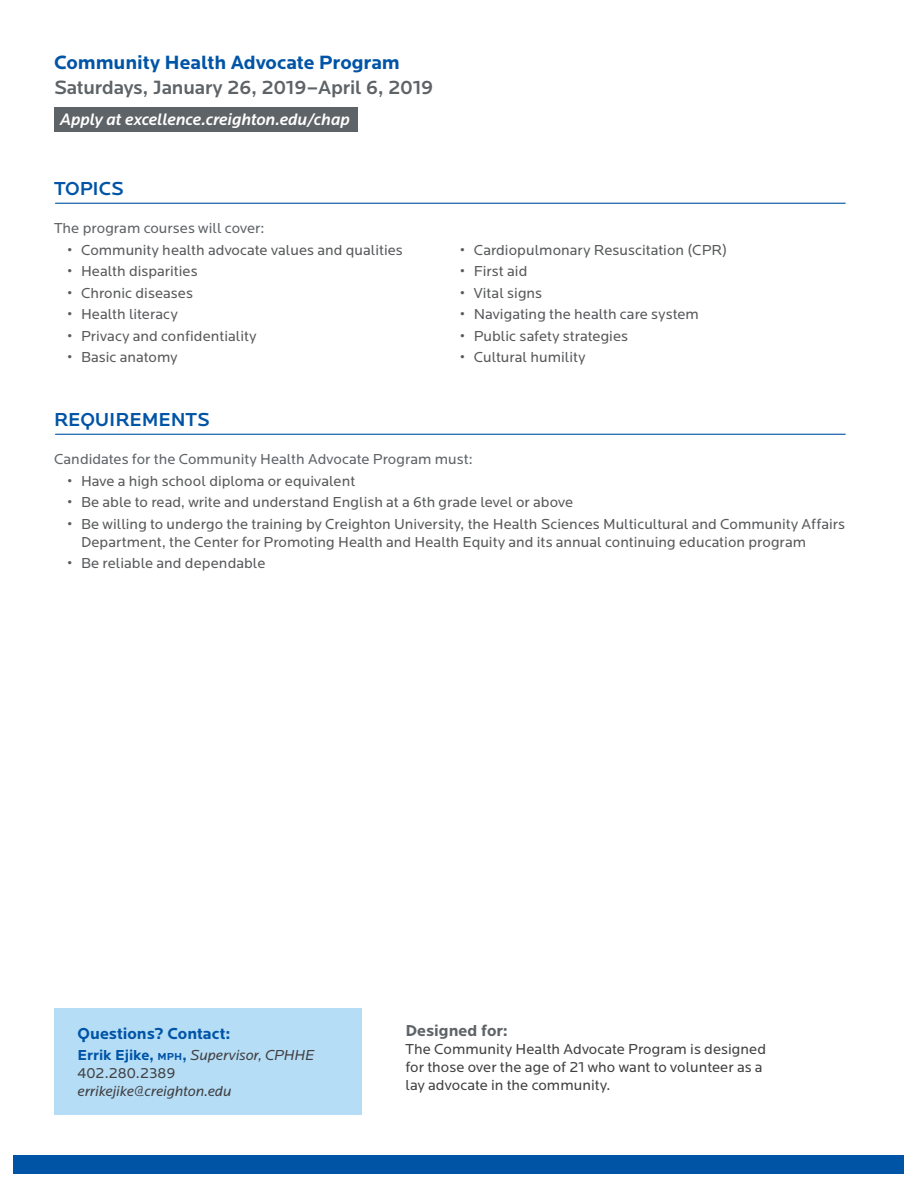
<style>
.page{position:relative;width:918px;height:1188px;background:#fff}
.page>*{position:absolute;margin:0;border:0;box-sizing:border-box;transform-origin:0 0}
.t1{font:500 19.95px "Locator";letter-spacing:-.01em;color:#5e6367}
.t2{font:700 19.95px "Locator";letter-spacing:-.005em;color:#0054a6}
.t3{font:500 19.5px "Locator";letter-spacing:-.01em;color:#0054a6}
.t4{font:italic 500 17.25px "Locator";letter-spacing:-.005em;color:#fff}
.t5{font:700 16.5px "Locator";color:#0054a6}
.t6{font:700 16.5px "Locator";color:#5e6367}
.t7{font:15px/18px "Locator";letter-spacing:.005em;color:#58595b}
.t8{font:15px/18px "Locator";letter-spacing:.005em;color:#414042}
.t9{font:15px "Locator";letter-spacing:.005em;color:#5e6367}
.t10{font:italic 15px/18px "Locator";letter-spacing:-.005em;color:#414042}
.s1{font-weight:700;font-style:normal;color:#0054a6}
.s2{font-weight:700;font-style:normal;font-size:10.5px;color:#0054a6}
.s3{font-style:normal}
</style>
<div class="page">
<div style="left:14px;top:1155px;width:890px;height:19px;background:#0054a6"></div>
<div style="left:54px;top:1008px;width:308px;height:107px;background:#b5ddf6"></div>
<hr style="left:55px;top:203px;width:791px;height:1px;background:#0054a6">
<div style="left:54px;top:108px;width:303px;height:24px;background:#5e6367"></div>
<hr style="left:55px;top:434px;width:791px;height:1px;background:#0054a6">
<h1 class="t2" style="left:54px;top:51px;width:347px">Community Health Advocate Program</h1>
<h1 class="t1" style="left:54px;top:77px;width:381px">Saturdays, January 26, 2019–April 6, 2019</h1>
<p class="t4" style="left:60px;top:110px;width:291px">Apply at excellence.creighton.edu/chap</p>
<h2 class="t3" style="left:54px;top:178px;width:71px">TOPICS</h2>
<p class="t9" style="left:54px;top:220px;width:212px">The program courses will cover:</p>
<p class="t7" style="left:68px;top:241px;width:337px">• Community health advocate values and qualities</p>
<p class="t7" style="left:68px;top:263px;width:132px">• Health disparities</p>
<p class="t7" style="left:68px;top:284px;width:127px">• Chronic diseases</p>
<p class="t7" style="left:68px;top:306px;width:112px">• Health literacy</p>
<p class="t7" style="left:68px;top:327px;width:190px">• Privacy and confidentiality</p>
<p class="t7" style="left:68px;top:349px;width:111px">• Basic anatomy</p>
<p class="t7" style="left:460px;top:241px;width:268px">• Cardiopulmonary Resuscitation (CPR)</p>
<p class="t7" style="left:460px;top:263px;width:69px">• First aid</p>
<p class="t7" style="left:460px;top:284px;width:83px">• Vital signs</p>
<p class="t7" style="left:460px;top:306px;width:240px">• Navigating the health care system</p>
<p class="t7" style="left:460px;top:327px;width:169px">• Public safety strategies</p>
<p class="t7" style="left:460px;top:349px;width:127px">• Cultural humility</p>
<h2 class="t3" style="left:54px;top:409px;width:157px">REQUIREMENTS</h2>
<p class="t9" style="left:54px;top:451px;width:420px">Candidates for the Community Health Advocate Program must:</p>
<p class="t7" style="left:68px;top:472px;width:289px">• Have a high school diploma or equivalent</p>
<p class="t7" style="left:68px;top:494px;width:507px">• Be able to read, write and understand English at a 6th grade level or above</p>
<p class="t7" style="left:81px;top:515px;width:766px;text-indent:-14px">• Be willing to undergo the training by Creighton University, the Health Sciences Multicultural and Community Affairs<br>Department, the Center for Promoting Health and Health Equity and its annual continuing education program</p>
<p class="t7" style="left:68px;top:555px;width:199px">• Be reliable and dependable</p>
<p class="t5" style="left:78px;top:1024px;width:155px">Questions? Contact:</p>
<p class="t10" style="left:78px;top:1047px;width:238px"><span class="s1">Errik Ejike,</span> <span class="s2">MPH</span><span class="s1">,</span> Supervisor, CPHHE<br><span class="s3">402.280.2389</span></p>
<p class="t10" style="left:78px;top:1083px;width:155px">errikejike@creighton.edu</p>
<p class="t6" style="left:405px;top:1021px;width:104px">Designed for:</p>
<p class="t8" style="left:405px;top:1040px;width:362px">The Community Health Advocate Program is designed for those over the age of 21 who want to volunteer as a lay advocate in the community.</p>
</div>
